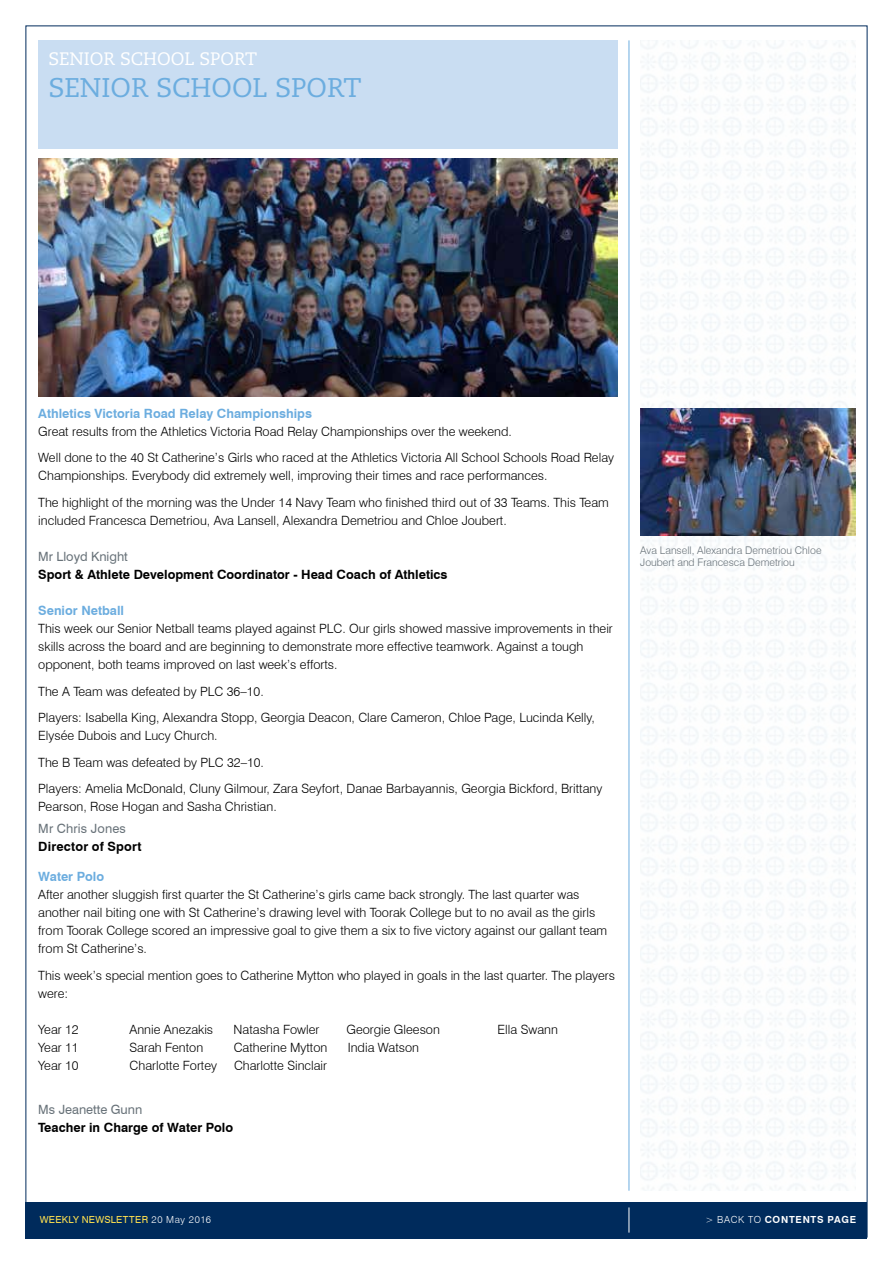
<style>
.page{position:relative;width:893px;height:1263px;background:#fff}
.page>*{position:absolute;margin:0;border:0;box-sizing:border-box;transform-origin:0 0}
.t1{font:27px "Caecilia LT Std";color:#6caddf}
.t2{font:18px "Caecilia LT Std";color:#fff}
.t3{font:300 12.75px/18px "Swiss 721 BT";color:#000}
.t4{font:700 12.75px "Swiss 721 BT";color:#000}
.t5{font:700 12.75px "Swiss 721 BT";color:#6caddf}
.t6{font:12.75px "Swiss 721 BT";color:#687279}
.t7{font:300 10.5px/12.6px "Swiss 721 BT";color:#687279}
.t8{font:9.75px "Swiss 721 BT";letter-spacing:.03em;color:#ffe14f}
.t9{font:700 9.75px "Swiss 721 BT";letter-spacing:.075em;color:#fff}
.s1{font-weight:300;color:#fff}
.s2{font-weight:300}
</style>
<div class="page">
<div style="left:26px;top:1202px;width:841px;height:36px;background:#002b5c"></div>
<hr style="left:629px;top:40px;width:1px;height:1151px;background:#6caddf">
<div style="left:38px;top:40px;width:580px;height:109px;background:#c9ddf2"></div>
<img style="left:640px;top:40px;width:216px;height:1151px">
<svg style="left:629px;top:1207px;width:1px;height:25px"></svg>
<img style="left:640px;top:408px;width:216px;height:127px">
<img style="left:38px;top:159px;width:580px;height:238px">
<h2 class="t2" style="left:48px;top:48px;width:210px">SENIOR SCHOOL SPORT</h2>
<h1 class="t1" style="left:48px;top:72px;width:315px">SENIOR SCHOOL SPORT</h1>
<p class="t5" style="left:38px;top:406px;width:275px">Athletics Victoria Road Relay Championships</p>
<p class="t3" style="left:38px;top:418px;width:577px;line-height:26.5px">Great results from the Athletics Victoria Road Relay Championships over the weekend.<br>Well done to the 40 St Catherine’s Girls who raced at the Athletics Victoria All School Schools Road Relay</p>
<p class="t3" style="left:38px;top:462px;width:572px;line-height:26.5px">Championships. Everybody did extremely well, improving their times and race performances.<br>The highlight of the morning was the Under 14 Navy Team who finished third out of 33 Teams. This Team</p>
<p class="t3" style="left:38px;top:511px;width:470px">included Francesca Demetriou, Ava Lansell, Alexandra Demetriou and Chloe Joubert.</p>
<p class="t6" style="left:38px;top:549px;width:91px">Mr Lloyd Knight</p>
<p class="t4" style="left:38px;top:567px;width:411px">Sport &amp; Athlete Development Coordinator - Head Coach of Athletics</p>
<p class="t5" style="left:38px;top:603px;width:87px">Senior Netball</p>
<p class="t3" style="left:38px;top:619px;width:576px">This week our Senior Netball teams played against PLC. Our girls showed massive improvements in their skills across the board and are beginning to demonstrate more effective teamwork. Against a tough opponent, both teams improved on last week’s efforts.</p>
<p class="t3" style="left:38px;top:678px;width:558px;line-height:26.5px">The A Team was defeated by PLC 36–10.<br>Players: Isabella King, Alexandra Stopp, Georgia Deacon, Clare Cameron, Chloe Page, Lucinda Kelly,</p>
<p class="t3" style="left:38px;top:722px;width:566px;line-height:26.5px">Elysée Dubois and Lucy Church.<br>The B Team was defeated by PLC 32–10.<br>Players: Amelia McDonald, Cluny Gilmour, Zara Seyfort, Danae Barbayannis, Georgia Bickford, Brittany</p>
<p class="t3" style="left:38px;top:797px;width:240px">Pearson, Rose Hogan and Sasha Christian.</p>
<p class="t6" style="left:38px;top:821px;width:89px">Mr Chris Jones</p>
<p class="t4" style="left:38px;top:839px;width:105px">Director of Sport</p>
<p class="t5" style="left:38px;top:869px;width:67px">Water Polo</p>
<p class="t3" style="left:38px;top:886px;width:570px">After another sluggish first quarter the St Catherine’s girls came back strongly. The last quarter was another nail biting one with St Catherine’s drawing level with Toorak College but to no avail as the girls from Toorak College scored an impressive goal to give them a six to five victory against our gallant team from St Catherine’s.</p>
<p class="t3" style="left:38px;top:966px;width:578px">This week’s special mention goes to Catherine Mytton who played in goals in the last quarter. The players were:</p>
<p class="t3" style="left:38px;top:1020px;width:42px">Year 12</p>
<p class="t3" style="left:130px;top:1020px;width:85px">Annie Anezakis</p>
<p class="t3" style="left:234px;top:1020px;width:87px">Natasha Fowler</p>
<p class="t3" style="left:346px;top:1020px;width:95px">Georgie Gleeson</p>
<p class="t3" style="left:498px;top:1020px;width:62px">Ella Swann</p>
<p class="t3" style="left:38px;top:1038px;width:42px">Year 11</p>
<p class="t3" style="left:130px;top:1038px;width:75px">Sarah Fenton</p>
<p class="t3" style="left:234px;top:1038px;width:95px">Catherine Mytton</p>
<p class="t3" style="left:348px;top:1038px;width:73px">India Watson</p>
<p class="t3" style="left:38px;top:1056px;width:42px">Year 10</p>
<p class="t3" style="left:130px;top:1056px;width:89px">Charlotte Fortey</p>
<p class="t3" style="left:234px;top:1056px;width:95px">Charlotte Sinclair</p>
<p class="t6" style="left:38px;top:1102px;width:106px">Ms Jeanette Gunn</p>
<p class="t4" style="left:38px;top:1120px;width:196px">Teacher in Charge of Water Polo</p>
<p class="t7" style="left:640px;top:543px;width:183px">Ava Lansell, Alexandra Demetriou Chloe<br>Joubert and Francesca Demetriou</p>
<p class="t8" style="left:40px;top:1213px;width:173px">WEEKLY NEWSLETTER <span class="s1">20 May 2016</span></p>
<p class="t9" style="left:705px;top:1213px;width:152px"><span class="s2">&gt; BACK TO</span> CONTENTS PAGE</p>
</div>
